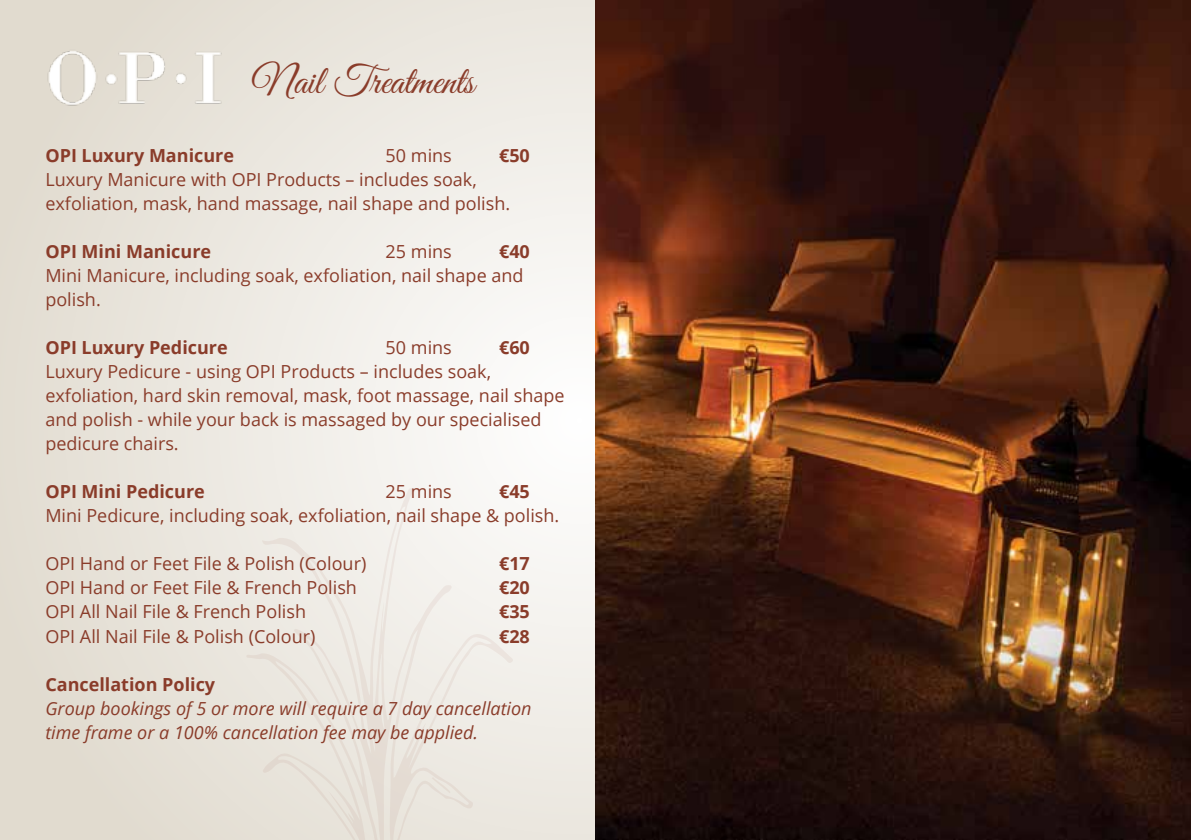
<style>
.page{position:relative;width:1191px;height:840px;background:#fff}
.page>*{position:absolute;margin:0;border:0;box-sizing:border-box;transform-origin:0 0}
.t1{font:40px "Great Vibes";color:#8a3c2a}
.t2{font:18px/24px "Open Sans";color:#8a3c2a}
.t3{font:700 18px "Open Sans";color:#8a3c2a}
.t4{font:italic 18px/24px "Open Sans";color:#8a3c2a}
</style>
<div class="page">
<svg style="left:0;top:0;width:595px;height:839px;fill:#ebe7df"></svg>
<svg style="left:246px;top:487px;width:268px;height:352px;background:#edeae3"></svg>
<div style="left:432px;top:776px;width:18px;height:16px;background:#eae6de"></div>
<img style="left:45px;top:47px;width:178px;height:60px">
<img style="left:595px;top:0;width:596px;height:839px">
<h1 class="t1" style="left:252px;top:59px;width:224px">Nail Treatments</h1>
<p class="t3" style="left:45px;top:143px;width:190px">OPI Luxury Manicure</p>
<p class="t2" style="left:386px;top:143px;width:68px">50 mins</p>
<p class="t3" style="left:499px;top:143px;width:32px">€50</p>
<p class="t2" style="left:45px;top:167px;width:466px">Luxury Manicure with OPI Products – includes soak, exfoliation, mask, hand massage, nail shape and polish.</p>
<p class="t3" style="left:45px;top:239px;width:167px">OPI Mini Manicure</p>
<p class="t2" style="left:386px;top:239px;width:68px">25 mins</p>
<p class="t3" style="left:499px;top:239px;width:32px">€40</p>
<p class="t2" style="left:45px;top:263px;width:480px">Mini Manicure, including soak, exfoliation, nail shape and polish.</p>
<p class="t3" style="left:45px;top:335px;width:184px">OPI Luxury Pedicure</p>
<p class="t2" style="left:386px;top:335px;width:68px">50 mins</p>
<p class="t3" style="left:499px;top:335px;width:32px">€60</p>
<p class="t2" style="left:45px;top:359px;width:521px">Luxury Pedicure - using OPI Products – includes soak, exfoliation, hard skin removal, mask, foot massage, nail shape and polish - while your back is massaged by our specialised pedicure chairs.</p>
<p class="t3" style="left:45px;top:479px;width:161px">OPI Mini Pedicure</p>
<p class="t2" style="left:386px;top:479px;width:68px">25 mins</p>
<p class="t3" style="left:499px;top:479px;width:32px">€45</p>
<p class="t2" style="left:45px;top:503px;width:515px">Mini Pedicure, including soak, exfoliation, nail shape &amp; polish.</p>
<p class="t2" style="left:45px;top:551px;width:322px">OPI Hand or Feet File &amp; Polish (Colour)</p>
<p class="t3" style="left:499px;top:551px;width:32px">€17</p>
<p class="t2" style="left:45px;top:575px;width:313px">OPI Hand or Feet File &amp; French Polish</p>
<p class="t3" style="left:499px;top:575px;width:32px">€20</p>
<p class="t2" style="left:45px;top:599px;width:262px">OPI All Nail File &amp; French Polish</p>
<p class="t3" style="left:499px;top:599px;width:32px">€35</p>
<p class="t2" style="left:45px;top:623px;width:271px">OPI All Nail File &amp; Polish (Colour)</p>
<p class="t3" style="left:499px;top:623px;width:32px">€28</p>
<p class="t3" style="left:45px;top:671px;width:171px">Cancellation Policy</p>
<p class="t4" style="left:45px;top:695px;width:488px">Group bookings of 5 or more will require a 7 day cancellation time frame or a 100% cancellation fee may be applied.</p>
</div>
